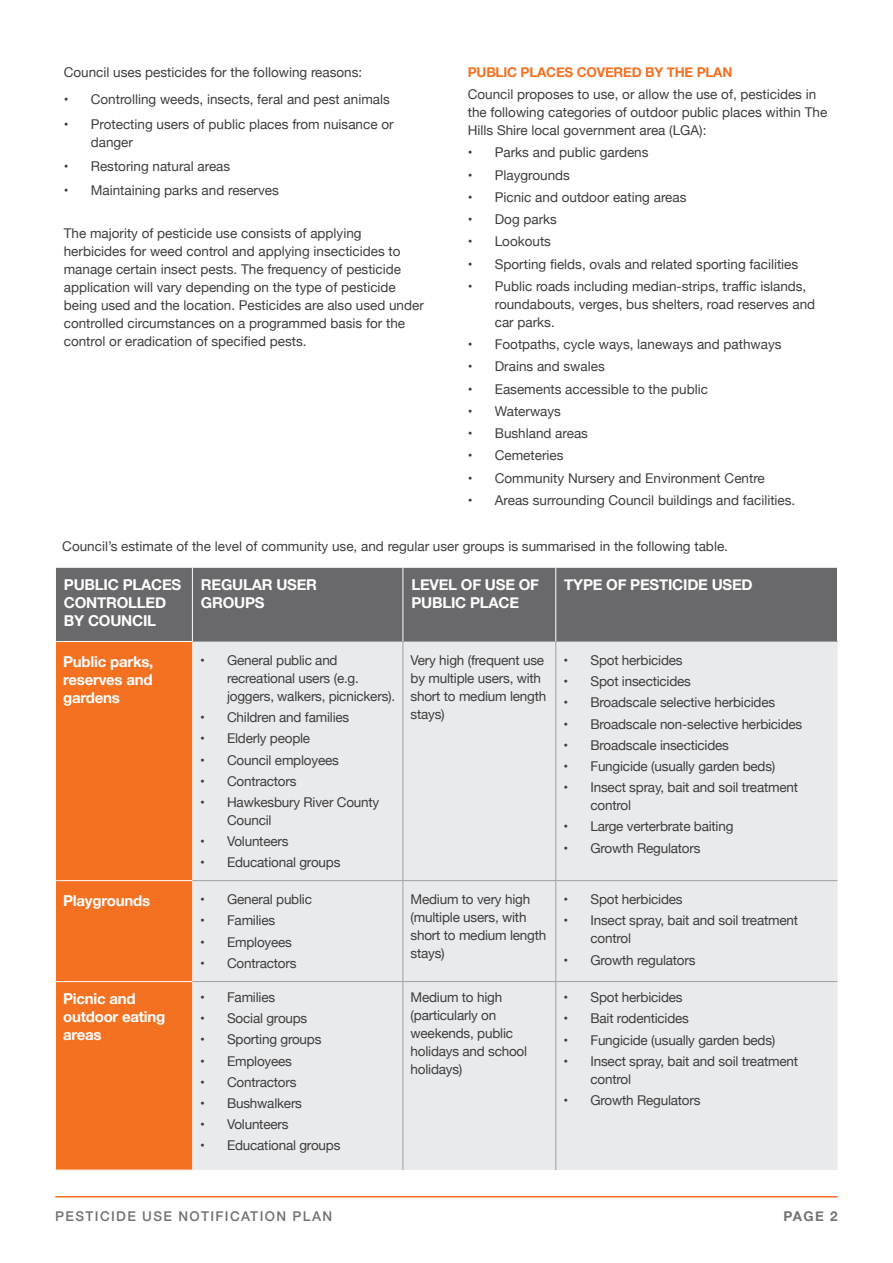
<style>
.page{position:relative;width:893px;height:1263px;background:#fff}
.page>*{position:absolute;margin:0;border:0;box-sizing:border-box;transform-origin:0 0}
.t1{font:700 15px/18px "Helvetica Neue";letter-spacing:-.015em;color:#fff}
.t2{font:13.5px/18px "Helvetica Neue";color:#3e3e3f}
.t3{font:700 13.5px "Helvetica Neue";letter-spacing:-.015em;color:#f37121}
.t4{font:500 13.5px "Helvetica Neue";letter-spacing:.1em;color:#727376}
.t5{font:700 13.5px "Helvetica Neue";color:#727376}
</style>
<div class="page">
<div style="left:56px;top:568px;width:781px;height:73px;background:#69696c"></div>
<div style="left:56px;top:642px;width:136px;height:528px;background:#f37121"></div>
<div style="left:192px;top:642px;width:645px;height:528px;background:#e9eaeb"></div>
<hr style="left:192px;top:567px;width:1px;height:74px;background:#fff">
<hr style="left:403px;top:567px;width:1px;height:74px;background:#fff">
<hr style="left:556px;top:567px;width:1px;height:74px;background:#fff">
<hr style="left:55px;top:880px;width:137px;height:1px;background:#fff">
<hr style="left:55px;top:981px;width:137px;height:1px;background:#fff">
<hr style="left:193px;top:641px;width:210px;height:1px;background:#9d9fa2">
<hr style="left:403px;top:641px;width:153px;height:1px;background:#9d9fa2">
<hr style="left:403px;top:642px;width:1px;height:238px;background:#9d9fa2">
<hr style="left:556px;top:641px;width:282px;height:1px;background:#9d9fa2">
<hr style="left:556px;top:642px;width:1px;height:238px;background:#9d9fa2">
<hr style="left:192px;top:880px;width:211px;height:1px;background:#9d9fa2">
<hr style="left:403px;top:880px;width:153px;height:1px;background:#9d9fa2">
<hr style="left:403px;top:881px;width:1px;height:100px;background:#9d9fa2">
<hr style="left:556px;top:880px;width:281px;height:1px;background:#9d9fa2">
<hr style="left:556px;top:881px;width:1px;height:100px;background:#9d9fa2">
<hr style="left:192px;top:981px;width:211px;height:1px;background:#9d9fa2">
<hr style="left:403px;top:981px;width:153px;height:1px;background:#9d9fa2">
<hr style="left:403px;top:982px;width:1px;height:188px;background:#9d9fa2">
<hr style="left:556px;top:981px;width:281px;height:1px;background:#9d9fa2">
<hr style="left:556px;top:982px;width:1px;height:188px;background:#9d9fa2">
<hr style="left:55px;top:1196px;width:783px;height:1px;background:#f37121">
<p class="t2" style="left:64px;top:64px;width:300px">Council uses pesticides for the following reasons:</p>
<p class="t2" style="left:64px;top:91px;width:328px">• Controlling weeds, insects, feral and pest animals</p>
<p class="t2" style="left:91px;top:116px;width:304px;text-indent:-27px">• Protecting users of public places from nuisance or danger</p>
<p class="t2" style="left:64px;top:158px;width:168px">• Restoring natural areas</p>
<p class="t2" style="left:64px;top:182px;width:217px">• Maintaining parks and reserves</p>
<p class="t2" style="left:64px;top:225px;width:362px">The majority of pesticide use consists of applying herbicides for weed control and applying insecticides to manage certain insect pests. The frequency of pesticide application will vary depending on the type of pesticide being used and the location. Pesticides are also used under controlled circumstances on a programmed basis for the control or eradication of specified pests.</p>
<p class="t3" style="left:468px;top:62px;width:266px">PUBLIC PLACES COVERED BY THE PLAN</p>
<p class="t2" style="left:468px;top:86px;width:361px">Council proposes to use, or allow the use of, pesticides in the following categories of outdoor public places within The<br>Hills Shire local government area (LGA):</p>
<p class="t2" style="left:468px;top:144px;width:182px">• Parks and public gardens</p>
<p class="t2" style="left:468px;top:167px;width:104px">• Playgrounds</p>
<p class="t2" style="left:468px;top:189px;width:220px">• Picnic and outdoor eating areas</p>
<p class="t2" style="left:468px;top:211px;width:91px">• Dog parks</p>
<p class="t2" style="left:468px;top:233px;width:85px">• Lookouts</p>
<p class="t2" style="left:468px;top:256px;width:332px">• Sporting fields, ovals and related sporting facilities</p>
<p class="t2" style="left:495px;top:278px;width:322px;text-indent:-27px">• Public roads including median-strips, traffic islands, roundabouts, verges, bus shelters, road reserves and car parks.</p>
<p class="t2" style="left:468px;top:336px;width:315px">• Footpaths, cycle ways, laneways and pathways</p>
<p class="t2" style="left:468px;top:358px;width:138px">• Drains and swales</p>
<p class="t2" style="left:468px;top:381px;width:242px">• Easements accessible to the public</p>
<p class="t2" style="left:468px;top:403px;width:95px">• Waterways</p>
<p class="t2" style="left:468px;top:425px;width:122px">• Bushland areas</p>
<p class="t2" style="left:468px;top:447px;width:97px">• Cemeteries</p>
<p class="t2" style="left:468px;top:470px;width:299px">• Community Nursery and Environment Centre</p>
<p class="t2" style="left:468px;top:492px;width:329px">• Areas surrounding Council buildings and facilities.</p>
<p class="t2" style="left:62px;top:538px;width:667px">Council’s estimate of the level of community use, and regular user groups is summarised in the following table.</p>
<p class="t1" style="left:64px;top:576px;width:119px">PUBLIC PLACES<br>CONTROLLED<br>BY COUNCIL</p>
<p class="t1" style="left:201px;top:576px;width:118px">REGULAR USER<br>GROUPS</p>
<p class="t1" style="left:411px;top:576px;width:129px">LEVEL OF USE OF<br>PUBLIC PLACE</p>
<p class="t1" style="left:564px;top:576px;width:190px">TYPE OF PESTICIDE USED</p>
<p class="t1" style="left:63px;top:653px;width:92px;text-align:justify">Public parks, reserves and gardens</p>
<p class="t2" style="left:227px;top:652px;width:170px;text-indent:-27px">• General public and recreational users (e.g. joggers, walkers, picnickers).</p>
<p class="t2" style="left:200px;top:709px;width:151px">• Children and families</p>
<p class="t2" style="left:200px;top:730px;width:112px">• Elderly people</p>
<p class="t2" style="left:200px;top:751px;width:140px">• Council employees</p>
<p class="t2" style="left:200px;top:773px;width:98px">• Contractors</p>
<p class="t2" style="left:227px;top:794px;width:154px;text-indent:-27px">• Hawkesbury River County<br>Council</p>
<p class="t2" style="left:200px;top:833px;width:90px">• Volunteers</p>
<p class="t2" style="left:200px;top:854px;width:142px">• Educational groups</p>
<p class="t2" style="left:411px;top:652px;width:137px">Very high (frequent use by multiple users, with short to medium length stays)</p>
<p class="t2" style="left:563px;top:652px;width:121px">• Spot herbicides</p>
<p class="t2" style="left:563px;top:673px;width:129px">• Spot insecticides</p>
<p class="t2" style="left:563px;top:694px;width:213px">• Broadscale selective herbicides</p>
<p class="t2" style="left:563px;top:715px;width:240px">• Broadscale non-selective herbicides</p>
<p class="t2" style="left:563px;top:737px;width:167px">• Broadscale insecticides</p>
<p class="t2" style="left:563px;top:758px;width:213px">• Fungicide (usually garden beds)</p>
<p class="t2" style="left:590px;top:779px;width:209px;text-indent:-27px">• Insect spray, bait and soil treatment control</p>
<p class="t2" style="left:563px;top:818px;width:172px">• Large verterbrate baiting</p>
<p class="t2" style="left:563px;top:839px;width:138px">• Growth Regulators</p>
<p class="t1" style="left:63px;top:892px;width:88px">Playgrounds</p>
<p class="t2" style="left:200px;top:891px;width:113px">• General public</p>
<p class="t2" style="left:200px;top:912px;width:77px">• Families</p>
<p class="t2" style="left:200px;top:933px;width:93px">• Employees</p>
<p class="t2" style="left:200px;top:955px;width:98px">• Contractors</p>
<p class="t1" style="left:63px;top:990px;width:104px">Picnic and outdoor eating areas</p>
<p class="t2" style="left:200px;top:989px;width:77px">• Families</p>
<p class="t2" style="left:200px;top:1010px;width:109px">• Social groups</p>
<p class="t2" style="left:200px;top:1031px;width:123px">• Sporting groups</p>
<p class="t2" style="left:200px;top:1053px;width:93px">• Employees</p>
<p class="t2" style="left:200px;top:1074px;width:98px">• Contractors</p>
<p class="t2" style="left:200px;top:1095px;width:103px">• Bushwalkers</p>
<p class="t2" style="left:200px;top:1116px;width:90px">• Volunteers</p>
<p class="t2" style="left:200px;top:1137px;width:142px">• Educational groups</p>
<p class="t2" style="left:411px;top:891px;width:137px">Medium to very high (multiple users, with short to medium length stays)</p>
<p class="t2" style="left:563px;top:891px;width:121px">• Spot herbicides</p>
<p class="t2" style="left:590px;top:912px;width:209px;text-indent:-27px">• Insect spray, bait and soil treatment control</p>
<p class="t2" style="left:563px;top:951px;width:134px">• Growth regulators</p>
<p class="t2" style="left:411px;top:989px;width:118px">Medium to high (particularly on weekends, public holidays and school holidays)</p>
<p class="t2" style="left:563px;top:989px;width:121px">• Spot herbicides</p>
<p class="t2" style="left:563px;top:1010px;width:127px">• Bait rodenticides</p>
<p class="t2" style="left:563px;top:1031px;width:213px">• Fungicide (usually garden beds)</p>
<p class="t2" style="left:590px;top:1053px;width:209px;text-indent:-27px">• Insect spray, bait and soil treatment control</p>
<p class="t2" style="left:563px;top:1092px;width:138px">• Growth Regulators</p>
<p class="t4" style="left:55px;top:1205px;width:278px">PESTICIDE USE NOTIFICATION PLAN</p>
<p class="t5" style="left:783px;top:1205px;width:56px">PAGE 2</p>
</div>
